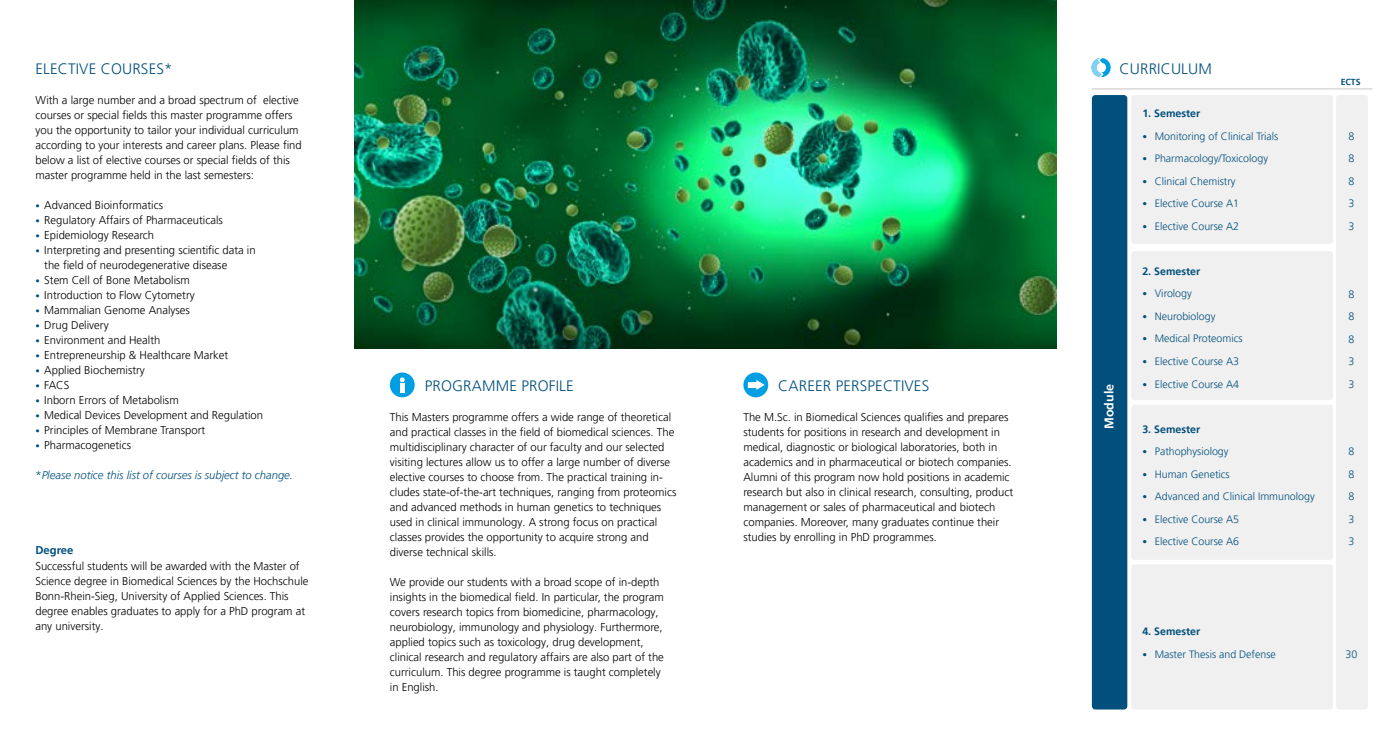
<style>
.page{position:relative;width:1400px;height:745px;background:#fff}
.page>*{position:absolute;margin:0;border:0;box-sizing:border-box;transform-origin:0 0}
.t1{font:300 15px "Frutiger LT Pro";letter-spacing:.01em;color:#004f7c}
.t2{font:700 12.5px "Frutiger LT Pro";color:#fff}
.t3{font:300 11.25px/15px "Frutiger LT Pro";color:#000}
.t4{font:italic 300 11.25px "Frutiger LT Pro";color:#004f7c}
.t5{font:700 11.25px "Frutiger LT Pro";color:#004f7c}
.t6{font:300 10.62px/22.5px "Frutiger LT Pro";color:#004f7c;text-align:justify}
.t7{font:700 10.62px "Frutiger LT Pro";color:#004f7c}
.t8{font:700 8.75px "Frutiger LT Pro";color:#004f7c}
.s1{font-size:8.75px;color:#004f7c}
.s2{font-style:normal}
.s3{font-size:9.38px}
</style>
<div class="page">
<img style="left:354px;top:0;width:702px;height:348px">
<div style="left:1131px;top:564px;width:202px;height:145px;background:#f0f0f0"></div>
<div style="left:1131px;top:404px;width:202px;height:155px;background:#f0f0f0"></div>
<div style="left:1131px;top:251px;width:202px;height:149px;background:#f0f0f0"></div>
<div style="left:1131px;top:95px;width:202px;height:149px;background:#f0f0f0"></div>
<div style="left:1092px;top:95px;width:35px;height:614px;background:#004f7c;border-radius:3px"></div>
<div style="left:1336px;top:95px;width:32px;height:614px;background:#f0f0f0"></div>
<hr style="left:1091px;top:88px;width:281px;height:1px;background:#c6c6c6">
<div style="left:390px;top:372px;width:25px;height:25px;background:#009fe3;border-radius:50%"></div>
<svg style="left:400px;top:377px;width:5px;height:15px"></svg>
<div style="left:743px;top:372px;width:25px;height:25px;background:#009fe3;border-radius:50%"></div>
<svg style="left:748px;top:380px;width:16px;height:9px"></svg>
<svg style="left:1091px;top:58px;width:20px;height:20px"></svg>
<h1 class="t1" style="left:35px;top:60px;width:139px">ELECTIVE COURSES*</h1>
<p class="t3" style="left:35px;top:92px;width:268px">With a large number and a broad spectrum of elective courses or special fields this master programme offers you the opportunity to tailor your individual curriculum according to your interests and career plans. Please find below a list of elective courses or special fields of this master programme held in the last semesters:</p>
<p class="t3" style="left:35px;top:197px;width:129px"><span class="s1">•</span> Advanced Bioinformatics</p>
<p class="t3" style="left:35px;top:212px;width:189px"><span class="s1">•</span> Regulatory Affairs of Pharmaceuticals</p>
<p class="t3" style="left:35px;top:227px;width:120px"><span class="s1">•</span> Epidemiology Research</p>
<p class="t3" style="left:44px;top:242px;width:213px;text-indent:-9px"><span class="s1">•</span> Interpreting and presenting scientific data in the field of neurodegenerative disease</p>
<p class="t3" style="left:35px;top:272px;width:156px"><span class="s1">•</span> Stem Cell of Bone Metabolism</p>
<p class="t3" style="left:35px;top:287px;width:161px"><span class="s1">•</span> Introduction to Flow Cytometry</p>
<p class="t3" style="left:35px;top:302px;width:156px"><span class="s1">•</span> Mammalian Genome Analyses</p>
<p class="t3" style="left:35px;top:317px;width:75px"><span class="s1">•</span> Drug Delivery</p>
<p class="t3" style="left:35px;top:332px;width:126px"><span class="s1">•</span> Environment and Health</p>
<p class="t3" style="left:35px;top:347px;width:194px"><span class="s1">•</span> Entrepreneurship &amp; Healthcare Market</p>
<p class="t3" style="left:35px;top:362px;width:111px"><span class="s1">•</span> Applied Biochemistry</p>
<p class="t3" style="left:35px;top:377px;width:35px"><span class="s1">•</span> FACS</p>
<p class="t3" style="left:35px;top:392px;width:145px"><span class="s1">•</span> Inborn Errors of Metabolism</p>
<p class="t3" style="left:35px;top:407px;width:229px"><span class="s1">•</span> Medical Devices Development and Regulation</p>
<p class="t3" style="left:35px;top:422px;width:171px"><span class="s1">•</span> Principles of Membrane Transport</p>
<p class="t3" style="left:35px;top:437px;width:97px"><span class="s1">•</span> Pharmacogenetics</p>
<p class="t4" style="left:35px;top:468px;width:259px"><span class="s2">*</span>Please notice this list of courses is subject to change.</p>
<p class="t5" style="left:35px;top:543px;width:39px">Degree</p>
<p class="t3" style="left:35px;top:558px;width:274px">Successful students will be awarded with the Master of Science degree in Biomedical Sciences by the Hochschule Bonn-Rhein-Sieg, University of Applied Sciences. This degree enables graduates to apply for a PhD program at any university.</p>
<h1 class="t1" style="left:425px;top:376px;width:150px">PROGRAMME PROFILE</h1>
<p class="t3" style="left:390px;top:409px;width:288px">This Masters programme offers a wide range of theoretical and practical classes in the field of biomedical sciences. The multidisciplinary character of our faculty and our selected visiting lectures allow us to offer a large number of diverse elective courses to choose from. The practical training in&shy;cludes state-of-the-art techniques, ranging from proteomics and advanced methods in human genetics to techniques used in clinical immunology. A strong focus on practical classes provides the opportunity to acquire strong and diverse technical skills.</p>
<p class="t3" style="left:390px;top:574px;width:275px">We provide our students with a broad scope of in-depth insights in the biomedical field. In particular, the program covers research topics from biomedicine, pharmacology, neurobiology, immunology and physiology. Furthermore, applied topics such as toxicology, drug development, clinical research and regulatory affairs are also part of the curriculum. This degree programme is taught completely in English.</p>
<h1 class="t1" style="left:778px;top:376px;width:152px">CAREER PERSPECTIVES</h1>
<p class="t3" style="left:743px;top:409px;width:271px">The M.Sc. in Biomedical Sciences qualifies and prepares students for positions in research and development in medical, diagnostic or biological laboratories, both in academics and in pharmaceutical or biotech companies.<br>Alumni of this program now hold positions in academic research but also in clinical research, consulting, product management or sales of pharmaceutical and biotech companies. Moreover, many graduates continue their studies by enrolling in PhD programmes.</p>
<h1 class="t1" style="left:1119px;top:60px;width:94px">CURRICULUM</h1>
<p class="t7" style="left:1142px;top:107px;width:59px">1. Semester</p>
<p class="t6" style="left:1142px;top:125px;width:137px"><span class="s3">•</span> Monitoring of Clinical Trials</p>
<p class="t6" style="left:1142px;top:147px;width:127px"><span class="s3">•</span> Pharmacology/Toxicology</p>
<p class="t6" style="left:1142px;top:170px;width:95px"><span class="s3">•</span> Clinical Chemistry</p>
<p class="t6" style="left:1142px;top:192px;width:98px"><span class="s3">•</span> Elective Course A1</p>
<p class="t6" style="left:1142px;top:215px;width:98px"><span class="s3">•</span> Elective Course A2</p>
<p class="t7" style="left:1142px;top:265px;width:59px">2. Semester</p>
<p class="t6" style="left:1142px;top:282px;width:51px"><span class="s3">•</span> Virology</p>
<p class="t6" style="left:1142px;top:305px;width:75px"><span class="s3">•</span> Neurobiology</p>
<p class="t6" style="left:1142px;top:327px;width:102px"><span class="s3">•</span> Medical Proteomics</p>
<p class="t6" style="left:1142px;top:350px;width:98px"><span class="s3">•</span> Elective Course A3</p>
<p class="t6" style="left:1142px;top:372px;width:98px"><span class="s3">•</span> Elective Course A4</p>
<p class="t7" style="left:1142px;top:422px;width:59px">3. Semester</p>
<p class="t6" style="left:1142px;top:440px;width:88px"><span class="s3">•</span> Pathophysiology</p>
<p class="t6" style="left:1142px;top:462px;width:89px"><span class="s3">•</span> Human Genetics</p>
<p class="t6" style="left:1142px;top:485px;width:174px"><span class="s3">•</span> Advanced and Clinical Immunology</p>
<p class="t6" style="left:1142px;top:507px;width:98px"><span class="s3">•</span> Elective Course A5</p>
<p class="t6" style="left:1142px;top:530px;width:98px"><span class="s3">•</span> Elective Course A6</p>
<p class="t2" style="left:1101px;top:428px;width:47px;rotate:-90deg">Module</p>
<p class="t8" style="left:1340px;top:77px;width:21px">ECTS</p>
<p class="t6" style="left:1348px;top:125px;width:7px">8<br>8<br>8<br>3<br>3</p>
<p class="t6" style="left:1348px;top:282px;width:7px">8<br>8<br>8<br>3<br>3</p>
<p class="t6" style="left:1348px;top:440px;width:7px">8<br>8<br>8<br>3<br>3</p>
<p class="t7" style="left:1142px;top:625px;width:59px">4. Semester</p>
<p class="t6" style="left:1142px;top:642px;width:135px"><span class="s3">•</span> Master Thesis and Defense</p>
<p class="t6" style="left:1345px;top:642px;width:13px">30</p>
</div>
